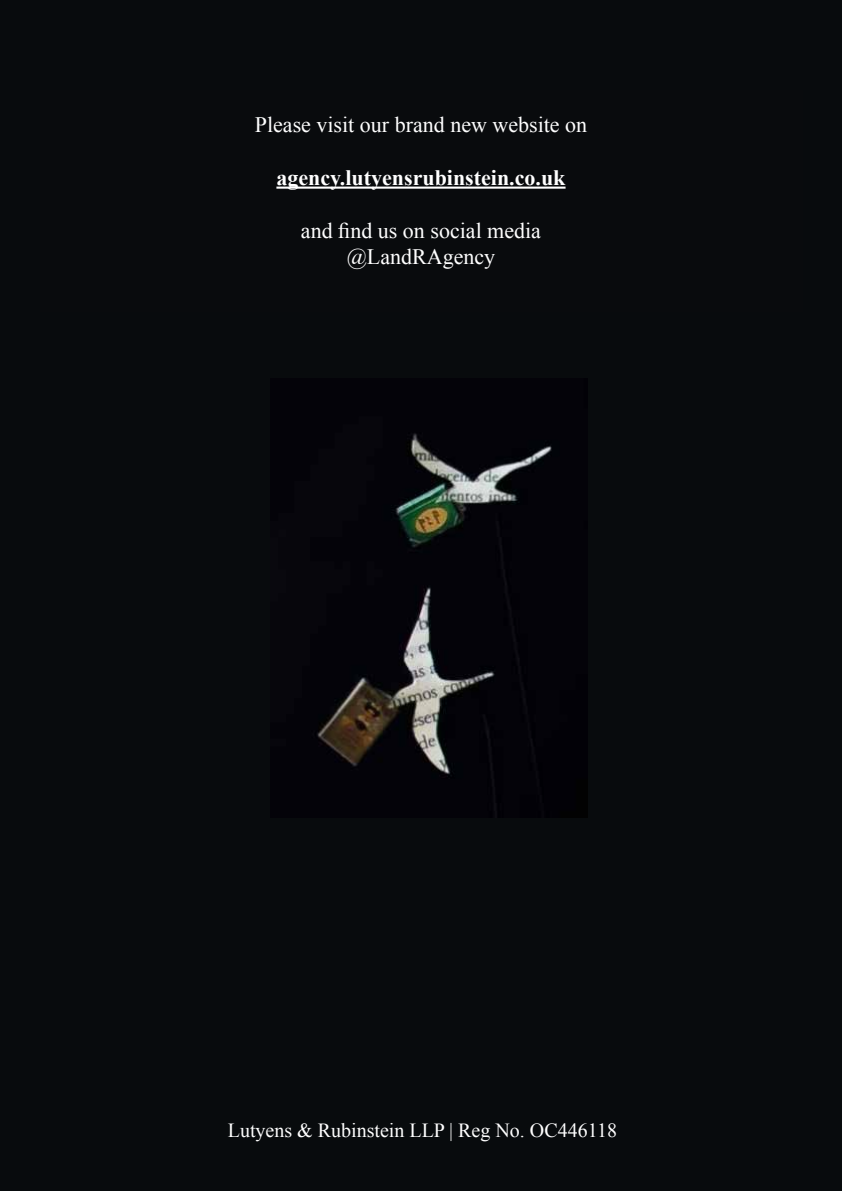
<style>
.page{position:relative;width:842px;height:1191px;background:#080b0d}
.page>*{position:absolute;margin:0;border:0;box-sizing:border-box;transform-origin:0 0}
.t1{font:22px/26.4px "Times New Roman";color:#fff;text-align:center}
.t2{font:700 22px "Times New Roman";color:#fff}
.t3{font:20px "Times New Roman";color:#fff}
</style>
<div class="page">
<div style="left:40px;top:91px;width:762px;height:221px;background:#090b0d"></div>
<hr style="left:276px;top:187px;width:289px;height:2px;background:#fff">
<img style="left:270px;top:378px;width:317px;height:439px">
<p class="t1" style="left:255px;top:111px;width:334px">Please visit our brand new website on</p>
<p class="t2" style="left:276px;top:163px;width:291px">agency.lutyensrubinstein.co.uk</p>
<p class="t1" style="left:301px;top:217px;width:242px">and find us on social media @LandRAgency</p>
<p class="t3" style="left:228px;top:1116px;width:391px">Lutyens &amp; Rubinstein LLP | Reg No. OC446118</p>
</div>
